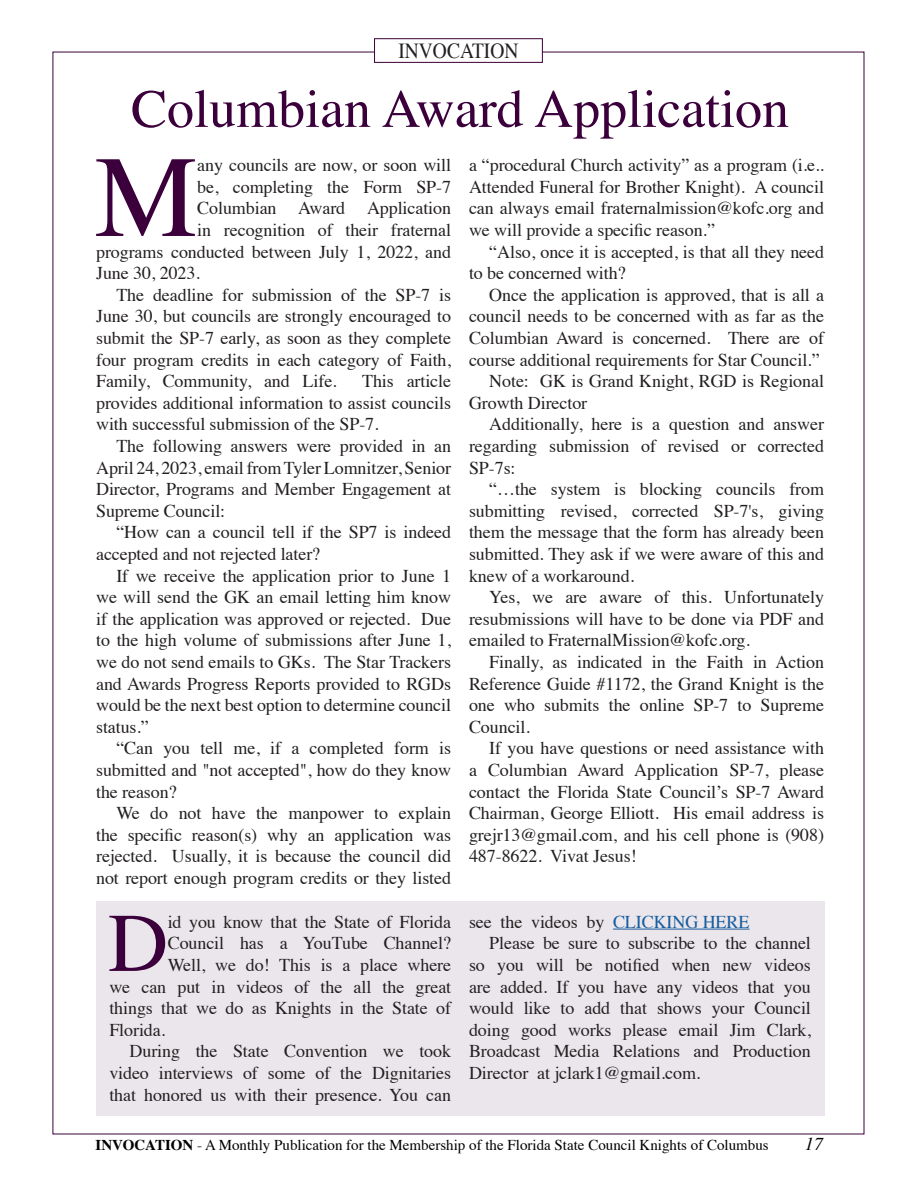
<style>
.page{position:relative;width:918px;height:1188px;background:#fff}
.page>*{position:absolute;margin:0;border:0;box-sizing:border-box;transform-origin:0 0}
.t1{font:115.95px "Times";color:#3b003b}
.t2{font:83.25px "Times";color:#3b003b}
.t3{font:54px "Times";color:#3b003b}
.t4{font:21.45px "Times";color:#231f20;scale:.91 1}
.t5{font:18px/21.6px "Times";letter-spacing:-.005em;color:#231f20;text-align:justify}
.t6{font:italic 18px "Times";color:#000}
.t7{font:15px "Times";color:#000}
.s1{color:#175d9e}
.s2{font-weight:700}
</style>
<div class="page">
<div style="left:374px;top:39px;width:169px;height:24px;border:1px solid #3b003b"></div>
<div style="left:96px;top:901px;width:728px;height:215px;background:#ebe6eb"></div>
<hr style="left:613px;top:929px;width:136px;height:1px;background:#175d9e">
<p class="t4" style="left:398px;top:31px;width:134px">INVOCATION</p>
<h3 class="t3" style="left:131px;top:58px;width:660px">Columbian Award Application</h3>
<h1 class="t1" style="left:95px;top:89px;width:105px">M</h1>
<p class="t5" style="left:197px;top:153px;width:255px">any councils are now, or soon will</p>
<p class="t5" style="left:469px;top:153px;width:357px">a “procedural Church activity” as a program (i.e..<br>Attended Funeral for Brother Knight). A council can always email fraternalmission@kofc.org and we will provide a specific reason.”</p>
<p class="t5" style="left:469px;top:239px;width:357px;text-indent:20px">“Also, once it is accepted, is that all they need to be concerned with?</p>
<p class="t5" style="left:489px;top:282px;width:336px">Once the application is approved, that is all a</p>
<p class="t5" style="left:469px;top:304px;width:357px">council needs to be concerned with as far as the</p>
<p class="t5" style="left:469px;top:326px;width:357px">Columbian Award is concerned. There are of</p>
<p class="t5" style="left:469px;top:347px;width:352px">course additional requirements for Star Council.”</p>
<p class="t5" style="left:489px;top:369px;width:336px">Note: GK is Grand Knight, RGD is Regional</p>
<p class="t5" style="left:469px;top:390px;width:120px">Growth Director</p>
<p class="t5" style="left:489px;top:412px;width:336px">Additionally, here is a question and answer</p>
<p class="t5" style="left:469px;top:434px;width:356px">regarding submission of revised or corrected</p>
<p class="t5" style="left:469px;top:455px;width:48px">SP-7s:</p>
<p class="t5" style="left:489px;top:477px;width:336px">“…the system is blocking councils from</p>
<p class="t5" style="left:469px;top:498px;width:356px">submitting revised, corrected SP-7's, giving</p>
<p class="t5" style="left:469px;top:520px;width:356px">them the message that the form has already been</p>
<p class="t5" style="left:469px;top:542px;width:357px">submitted. They ask if we were aware of this and</p>
<p class="t5" style="left:469px;top:563px;width:167px">knew of a workaround.</p>
<p class="t5" style="left:489px;top:585px;width:336px">Yes, we are aware of this. Unfortunately</p>
<p class="t5" style="left:469px;top:606px;width:357px">resubmissions will have to be done via PDF and</p>
<p class="t5" style="left:469px;top:628px;width:282px">emailed to FraternalMission@kofc.org.</p>
<p class="t5" style="left:489px;top:650px;width:336px">Finally, as indicated in the Faith in Action</p>
<p class="t5" style="left:469px;top:671px;width:356px">Reference Guide #1172, the Grand Knight is the</p>
<p class="t5" style="left:469px;top:693px;width:356px">one who submits the online SP-7 to Supreme</p>
<p class="t5" style="left:469px;top:714px;width:62px">Council.</p>
<p class="t5" style="left:489px;top:736px;width:336px">If you have questions or need assistance with</p>
<p class="t5" style="left:469px;top:758px;width:356px">a Columbian Award Application SP-7, please</p>
<p class="t5" style="left:469px;top:779px;width:356px">contact the Florida State Council’s SP-7 Award</p>
<p class="t5" style="left:469px;top:801px;width:357px">Chairman, George Elliott. His email address is</p>
<p class="t5" style="left:469px;top:822px;width:356px">grejr13@gmail.com, and his cell phone is (908)</p>
<p class="t5" style="left:469px;top:844px;width:169px">487-8622. Vivat Jesus!</p>
<p class="t5" style="left:197px;top:174px;width:255px">be, completing the Form SP-7</p>
<p class="t5" style="left:197px;top:196px;width:255px">Columbian Award Application</p>
<p class="t5" style="left:197px;top:218px;width:255px">in recognition of their fraternal</p>
<p class="t5" style="left:96px;top:239px;width:356px">programs conducted between July 1, 2022, and</p>
<p class="t5" style="left:96px;top:261px;width:105px">June 30, 2023.</p>
<p class="t5" style="left:116px;top:282px;width:336px">The deadline for submission of the SP-7 is</p>
<p class="t5" style="left:96px;top:304px;width:357px">June 30, but councils are strongly encouraged to</p>
<p class="t5" style="left:96px;top:326px;width:357px">submit the SP-7 early, as soon as they complete</p>
<p class="t5" style="left:96px;top:347px;width:356px">four program credits in each category of Faith,</p>
<p class="t5" style="left:96px;top:369px;width:242px">Family, Community, and Life.</p>
<p class="t5" style="left:96px;top:369px;width:357px;text-indent:266px">This article provides additional information to assist councils with successful submission of the SP-7.</p>
<p class="t5" style="left:96px;top:434px;width:357px;text-indent:20px">The following answers were provided in an April 24, 2023, email from Tyler Lomnitzer, Senior Director, Programs and Member Engagement at Supreme Council:</p>
<p class="t5" style="left:96px;top:520px;width:356px;text-indent:20px">“How can a council tell if the SP7 is indeed accepted and not rejected later?</p>
<p class="t5" style="left:96px;top:563px;width:357px;text-indent:20px">If we receive the application prior to June 1 we will send the GK an email letting him know if the application was approved or rejected. Due to the high volume of submissions after June 1, we do not send emails to GKs. The Star Trackers and Awards Progress Reports provided to RGDs would be the next best option to determine council status.”</p>
<p class="t5" style="left:96px;top:736px;width:357px;text-indent:20px">“Can you tell me, if a completed form is submitted and "not accepted", how do they know the reason?</p>
<p class="t5" style="left:96px;top:801px;width:357px;text-indent:20px">We do not have the manpower to explain the specific reason(s) why an application was rejected. Usually, it is because the council did not report enough program credits or they listed</p>
<h2 class="t2" style="left:108px;top:865px;width:62px">D</h2>
<p class="t5" style="left:168px;top:909px;width:285px">id you know that the State of Florida</p>
<p class="t5" style="left:168px;top:931px;width:285px">Council has a YouTube Channel?</p>
<p class="t5" style="left:168px;top:953px;width:285px">Well, we do! This is a place where</p>
<p class="t5" style="left:109px;top:974px;width:343px">we can put in videos of the all the great</p>
<p class="t5" style="left:109px;top:996px;width:343px">things that we do as Knights in the State of</p>
<p class="t5" style="left:109px;top:1017px;width:57px">Florida.</p>
<p class="t5" style="left:130px;top:1039px;width:323px">During the State Convention we took</p>
<p class="t5" style="left:109px;top:1061px;width:343px">video interviews of some of the Dignitaries</p>
<p class="t5" style="left:109px;top:1082px;width:343px">that honored us with their presence. You can</p>
<p class="t5" style="left:469px;top:909px;width:282px">see the videos by <span class="s1">CLICKING HERE</span></p>
<p class="t5" style="left:489px;top:931px;width:323px">Please be sure to subscribe to the channel</p>
<p class="t5" style="left:469px;top:953px;width:343px">so you will be notified when new videos</p>
<p class="t5" style="left:469px;top:974px;width:343px">are added. If you have any videos that you</p>
<p class="t5" style="left:469px;top:996px;width:343px">would like to add that shows your Council</p>
<p class="t5" style="left:469px;top:1017px;width:343px">doing good works please email Jim Clark,</p>
<p class="t5" style="left:469px;top:1039px;width:343px">Broadcast Media Relations and Production</p>
<p class="t5" style="left:469px;top:1061px;width:233px">Director at jclark1@gmail.com.</p>
<p class="t7" style="left:96px;top:1131px;width:675px"><span class="s2">INVOCATION</span> - A Monthly Publication for the Membership of the Florida State Council Knights of Columbus</p>
<p class="t6" style="left:805px;top:1128px;width:20px">17</p>
</div>
